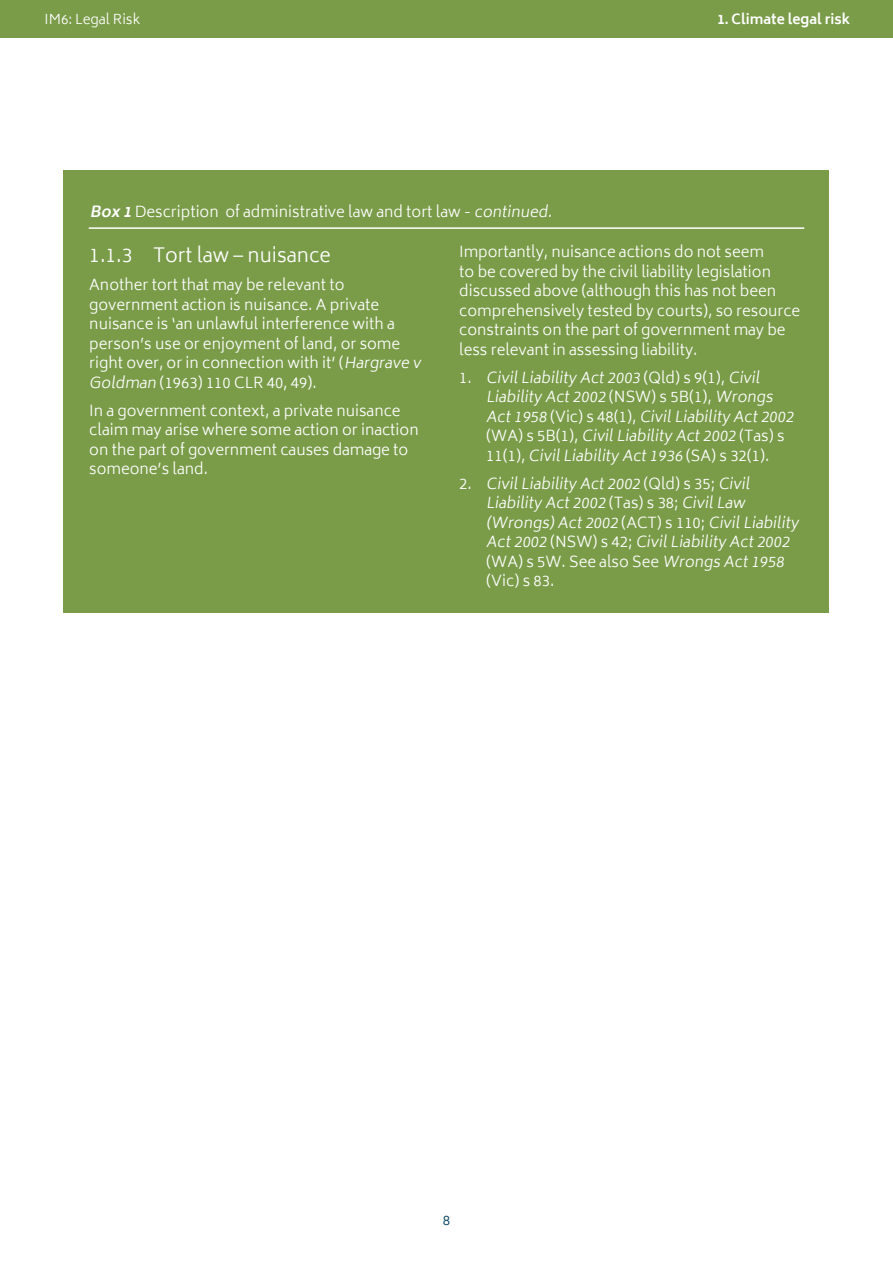
<style>
.page{position:relative;width:893px;height:1263px;background:#fff}
.page>*{position:absolute;margin:0;border:0;box-sizing:border-box;transform-origin:0 0}
.t1{font:300 19.5px "Biryani";color:#fff}
.t2{font:300 15px/19.5px "Biryani";color:#fff}
.t3{font:700 13.5px "Biryani";color:#fff}
.t4{font:300 13.5px "Biryani";color:#fff}
.t5{font:300 13.5px "Biryani";color:#003f5f}
.s1{font-weight:700;font-style:italic}
</style>
<div class="page">
<div style="left:0;top:0;width:893px;height:38px;background:#7a9c49"></div>
<div style="left:64px;top:170px;width:765px;height:443px;background:#7a9c49"></div>
<hr style="left:89px;top:227px;width:715px;height:2px;background:#fff">
<p class="t4" style="left:45px;top:12px;width:97px">IM6: Legal Risk</p>
<p class="t3" style="left:717px;top:12px;width:134px">1. Climate legal risk</p>
<p class="t2" style="left:90px;top:202px;width:467px"><span class="s1">Box 1</span>Description of administrative law and tort law - continued.</p>
<h1 class="t1" style="left:89px;top:244px;width:243px">1.1.3 Tort law – nuisance</h1>
<p class="t2" style="left:89px;top:275px;width:336px">Another tort that may be relevant to government action is nuisance. A private nuisance is ‘an unlawful interference with a person’s use or enjoyment of land, or some right over, or in connection with it’ (Hargrave v Goldman (1963) 110 CLR 40, 49).</p>
<p class="t2" style="left:89px;top:401px;width:331px">In a government context, a private nuisance claim may arise where some action or inaction on the part of government causes damage to someone’s land.</p>
<p class="t2" style="left:459px;top:242px;width:343px">Importantly, nuisance actions do not seem<br>to be covered by the civil liability legislation discussed above (although this has not been comprehensively tested by courts), so resource constraints on the part of government may be less relevant in assessing liability.</p>
<p class="t2" style="left:486px;top:368px;width:312px;text-indent:-27px">1 . CivilLiability Act2003 ( Q l d ) s 9 ( 1 ) , Civil Liability Act2002 ( N S W ) s 5 B ( 1 ) , Wrongs Act1958 ( V i c ) s 4 8 ( 1 ) , CivilLiability Act2002 (WA) s 5 B ( 1 ) , CivilLiability Act2002 (Ta s ) s<br>1 1 ( 1 ) , CivilLiability Act1936 ( SA) s 3 2 ( 1 ) .</p>
<p class="t2" style="left:486px;top:474px;width:317px;text-indent:-27px">2 . CivilLiability Act2002 ( Q l d ) s 3 5 ; Civil Liability Act2002 ( T a s ) s 3 8 ; CivilLaw (Wrongs)Act2002 ( A C T ) s 1 1 0 ; CivilLiability Act2002 ( N S W ) s 4 2 ; CivilLiability Act2002 (WA) s 5W. See also See Wrongs Act1958 (Vic) s 83.</p>
<p class="t5" style="left:443px;top:1212px;width:9px">8</p>
</div>
